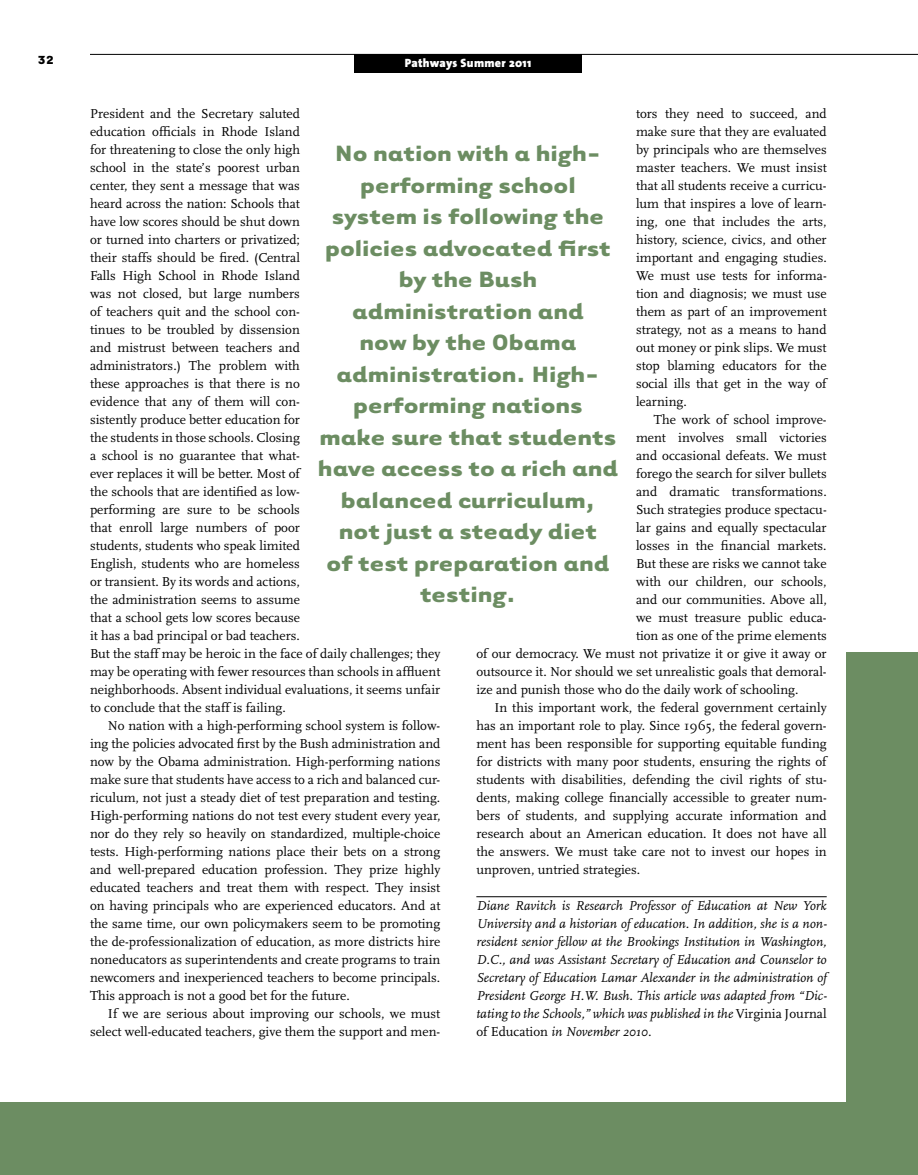
<style>
.page{position:relative;width:918px;height:1175px;background:#fff}
.page>*{position:absolute;margin:0;border:0;box-sizing:border-box;transform-origin:0 0}
.t1{font:700 25.5px/31.5px "Tarzana Wide";color:#6c8d62;text-align:center}
.t2{font:13.5px/18px "Scala";color:#000;text-align:justify}
.t3{font:italic 13.5px/18px "Scala";color:#000;text-align:justify}
.t4{font:700 13.5px "Tarzana Wide";color:#000}
.t5{font:900 12px "The Sans";letter-spacing:.025em;color:#fff}
.s1{font-style:normal}
</style>
<div class="page">
<div style="left:354px;top:54px;width:228px;height:18px;background:#000"></div>
<hr style="left:90px;top:54px;width:828px;height:1px;background:#000">
<div style="left:846px;top:652px;width:72px;height:477px;background:#6c8d62"></div>
<div style="left:0;top:1102px;width:918px;height:72px;background:#6c8d62"></div>
<hr style="left:476px;top:896px;width:351px;height:1px;background:#000">
<p class="t4" style="left:38px;top:51px;width:18px">32</p>
<p class="t5" style="left:405px;top:53px;width:128px">Pathways Summer 2011</p>
<p class="t2" style="left:90px;top:105px;width:352px;text-align:left">President and the Secretary saluted<br>education officials in Rhode Island<br>for threatening to close the only high<br>school in the state’s poorest urban<br>center, they sent a message that was<br>heard across the nation: Schools that<br>have low scores should be shut down<br>or turned into charters or privatized;<br>their staffs should be fired. (Central<br>Falls High School in Rhode Island<br>was not closed, but large numbers<br>of teachers quit and the school con-<br>tinues to be troubled by dissension<br>and mistrust between teachers and<br>administrators.) The problem with<br>these approaches is that there is no<br>evidence that any of them will con-<br>sistently produce better education for<br>the students in those schools. Closing<br>a school is no guarantee that what-<br>ever replaces it will be better. Most of<br>the schools that are identified as low-<br>performing are sure to be schools<br>that enroll large numbers of poor<br>students, students who speak limited<br>English, students who are homeless<br>or transient. By its words and actions,<br>the administration seems to assume<br>that a school gets low scores because<br>it has a bad principal or bad teachers.<br>But the staff may be heroic in the face of daily challenges; they may be operating with fewer resources than schools in affluent neighborhoods. Absent individual evaluations, it seems unfair to conclude that the staff is failing.</p>
<p class="t2" style="left:90px;top:717px;width:352px;text-indent:18px">No nation with a high-performing school system is follow&shy;ing the policies advocated first by the Bush administration and now by the Obama administration. High-performing nations make sure that students have access to a rich and balanced cur&shy;riculum, not just a steady diet of test preparation and testing.<br>High-performing nations do not test every student every year, nor do they rely so heavily on standardized, multiple-choice tests. High-performing nations place their bets on a strong and well-prepared education profession. They prize highly educated teachers and treat them with respect. They insist on having principals who are experienced educators. And at the same time, our own policymakers seem to be promoting the de-professionalization of education, as more districts hire noneducators as superintendents and create programs to train newcomers and inexperienced teachers to become principals.<br>This approach is not a good bet for the future.</p>
<p class="t2" style="left:90px;top:1005px;width:352px;text-align:right">If we are serious about improving our schools, we must select well-educated teachers, give them the support and men-</p>
<p class="t2" style="left:636px;top:105px;width:192px">tors they need to succeed, and make sure that they are evaluated by principals who are themselves master teachers. We must insist that all students receive a curricu&shy;lum that inspires a love of learn&shy;ing, one that includes the arts, history, science, civics, and other important and engaging studies.<br>We must use tests for informa&shy;tion and diagnosis; we must use them as part of an improvement strategy, not as a means to hand out money or pink slips. We must stop blaming educators for the social ills that get in the way of learning.</p>
<p class="t2" style="left:654px;top:411px;width:174px">The work of school improve-</p>
<p class="t2" style="left:636px;top:429px;width:192px">ment involves small victories</p>
<p class="t2" style="left:636px;top:447px;width:192px">and occasional defeats. We must</p>
<p class="t2" style="left:636px;top:465px;width:192px">forego the search for silver bullets</p>
<p class="t2" style="left:636px;top:483px;width:192px">and dramatic transformations.</p>
<p class="t2" style="left:636px;top:501px;width:192px">Such strategies produce spectacu-</p>
<p class="t2" style="left:636px;top:519px;width:192px">lar gains and equally spectacular</p>
<p class="t2" style="left:636px;top:537px;width:192px">losses in the financial markets.</p>
<p class="t2" style="left:636px;top:555px;width:192px">But these are risks we cannot take</p>
<p class="t2" style="left:636px;top:573px;width:192px">with our children, our schools,</p>
<p class="t2" style="left:636px;top:591px;width:192px">and our communities. Above all,</p>
<p class="t2" style="left:636px;top:609px;width:192px">we must treasure public educa-</p>
<p class="t2" style="left:636px;top:627px;width:192px">tion as one of the prime elements</p>
<p class="t2" style="left:476px;top:645px;width:352px">of our democracy. We must not privatize it or give it away or</p>
<p class="t2" style="left:476px;top:663px;width:352px">outsource it. Nor should we set unrealistic goals that demoral-</p>
<p class="t2" style="left:476px;top:681px;width:324px">ize and punish those who do the daily work of schooling.</p>
<p class="t2" style="left:494px;top:699px;width:334px">In this important work, the federal government certainly</p>
<p class="t2" style="left:476px;top:717px;width:352px">has an important role to play. Since 1965, the federal govern-</p>
<p class="t2" style="left:476px;top:735px;width:352px">ment has been responsible for supporting equitable funding</p>
<p class="t2" style="left:476px;top:753px;width:352px">for districts with many poor students, ensuring the rights of</p>
<p class="t2" style="left:476px;top:771px;width:352px">students with disabilities, defending the civil rights of stu-</p>
<p class="t2" style="left:476px;top:789px;width:352px">dents, making college financially accessible to greater num-</p>
<p class="t2" style="left:476px;top:807px;width:352px">bers of students, and supplying accurate information and</p>
<p class="t2" style="left:476px;top:825px;width:352px">research about an American education. It does not have all</p>
<p class="t2" style="left:476px;top:843px;width:352px">the answers. We must take care not to invest our hopes in</p>
<p class="t2" style="left:476px;top:861px;width:165px">unproven, untried strategies.</p>
<p class="t3" style="left:476px;top:897px;width:352px">Diane Ravitch is Research Professor of Education at New York University and a historian of education. In addition, she is a non&shy;resident senior fellow at the Brookings Institution in Washington, D.C., and was Assistant Secretary of Education and Counselor to Secretary of Education Lamar Alexander in the administration of President George H.W. Bush. This article was adapted from “Dic&shy;tating to the Schools,” which was published in the <span class="s1">Virginia Journal of Education</span> in November 2010.</p>
<p class="t1" style="left:318px;top:136px;width:302px">No nation with a high&shy;performing school system is following the policies advocated first by the Bush administration and<br>now by the Obama administration. High&shy;performing nations make sure that students have access to a rich and balanced curriculum, not just a steady diet<br>of test preparation and testing.</p>
</div>
